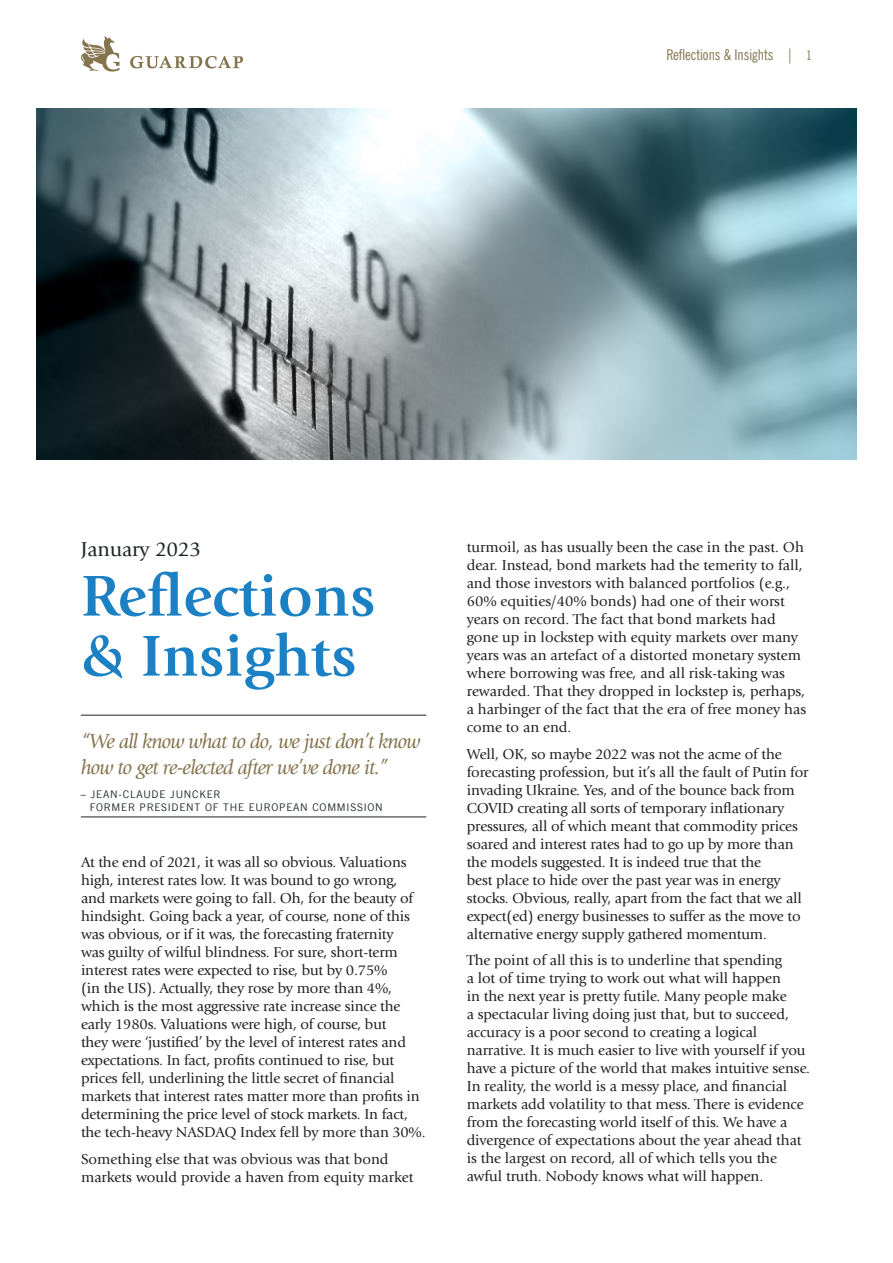
<style>
.page{position:relative;width:893px;height:1263px;background:#fff}
.page>*{position:absolute;margin:0;border:0;box-sizing:border-box;transform-origin:0 0}
.t1{font:700 60px/60px "Giovanni Std";color:#1b81c4}
.t2{font:italic 21px/25.2px "Giovanni Std";letter-spacing:-.04em;color:#85754f}
.t3{font:21px "Giovanni Std";color:#1d2529}
.Body_Copy{font:15px/18px "Giovanni Std";letter-spacing:-.01em;color:#231f20}
.Figure_Headings{font:condensed 15px "News Gothic BT";color:#85754f}
.t4{font:10.5px "News Gothic BT";letter-spacing:.075em;color:#1d2529}
.s1{font-size:13.5px}
</style>
<div class="page">
<img style="left:36px;top:108px;width:821px;height:351px">
<hr style="left:81px;top:817px;width:345px;height:1px;background:#231f20">
<hr style="left:81px;top:715px;width:345px;height:1px;background:#231f20">
<svg style="left:81px;top:36px;width:38px;height:36px"></svg>
<svg style="left:130px;top:56px;width:113px;height:12px"></svg>
<p class="Figure_Headings" style="left:666px;top:45px;width:147px">Reflections &amp; Insights | <span class="s1">1</span></p>
<p class="t3" style="left:81px;top:537px;width:122px">January 2023</p>
<p class="t1" style="left:81px;top:566px;width:296px">Reflections &amp; Insights</p>
<p class="t2" style="left:81px;top:729px;width:341px">“We all know what to do, we just don’t know how to get re-elected after we’ve done it.”</p>
<p class="t4" style="left:81px;top:788px;width:141px">– JEAN-CLAUDE JUNCKER</p>
<p class="t4" style="left:90px;top:801px;width:294px">FORMER PRESIDENT OF THE EUROPEAN COMMISSION</p>
<p class="Body_Copy" style="left:81px;top:853px;width:346px">At the end of 2021, it was all so obvious. Valuations high, interest rates low. It was bound to go wrong,<br>and markets were going to fall. Oh, for the beauty of hindsight. Going back a year, of course, none of this was obvious, or if it was, the forecasting fraternity<br>was guilty of wilful blindness. For sure, short-term interest rates were expected to rise, but by 0.75%<br>(in the US). Actually, they rose by more than 4%, which is the most aggressive rate increase since the early 1980s. Valuations were high, of course, but<br>they were ‘justified’ by the level of interest rates and expectations. In fact, profits continued to rise, but prices fell, underlining the little secret of financial markets that interest rates matter more than profits in determining the price level of stock markets. In fact, the tech-heavy NASDAQ Index fell by more than 30%.</p>
<p class="Body_Copy" style="left:81px;top:1150px;width:334px">Something else that was obvious was that bond markets would provide a haven from equity market</p>
<p class="Body_Copy" style="left:467px;top:538px;width:341px">turmoil, as has usually been the case in the past. Oh dear. Instead, bond markets had the temerity to fall, and those investors with balanced portfolios (e.g., 60% equities/40% bonds) had one of their worst years on record. The fact that bond markets had gone up in lockstep with equity markets over many years was an artefact of a distorted monetary system where borrowing was free, and all risk-taking was rewarded. That they dropped in lockstep is, perhaps, a harbinger of the fact that the era of free money has come to an end.</p>
<p class="Body_Copy" style="left:467px;top:745px;width:343px">Well, OK, so maybe 2022 was not the acme of the forecasting profession, but it’s all the fault of Putin for invading Ukraine. Yes, and of the bounce back from COVID creating all sorts of temporary inflationary pressures, all of which meant that commodity prices soared and interest rates had to go up by more than the models suggested. It is indeed true that the<br>best place to hide over the past year was in energy stocks. Obvious, really, apart from the fact that we all expect(ed) energy businesses to suffer as the move to alternative energy supply gathered momentum.</p>
<p class="Body_Copy" style="left:467px;top:951px;width:345px">The point of all this is to underline that spending<br>a lot of time trying to work out what will happen<br>in the next year is pretty futile. Many people make<br>a spectacular living doing just that, but to succeed, accuracy is a poor second to creating a logical narrative. It is much easier to live with yourself if you have a picture of the world that makes intuitive sense.<br>In reality, the world is a messy place, and financial markets add volatility to that mess. There is evidence from the forecasting world itself of this. We have a divergence of expectations about the year ahead that is the largest on record, all of which tells you the awful truth. Nobody knows what will happen.</p>
</div>
